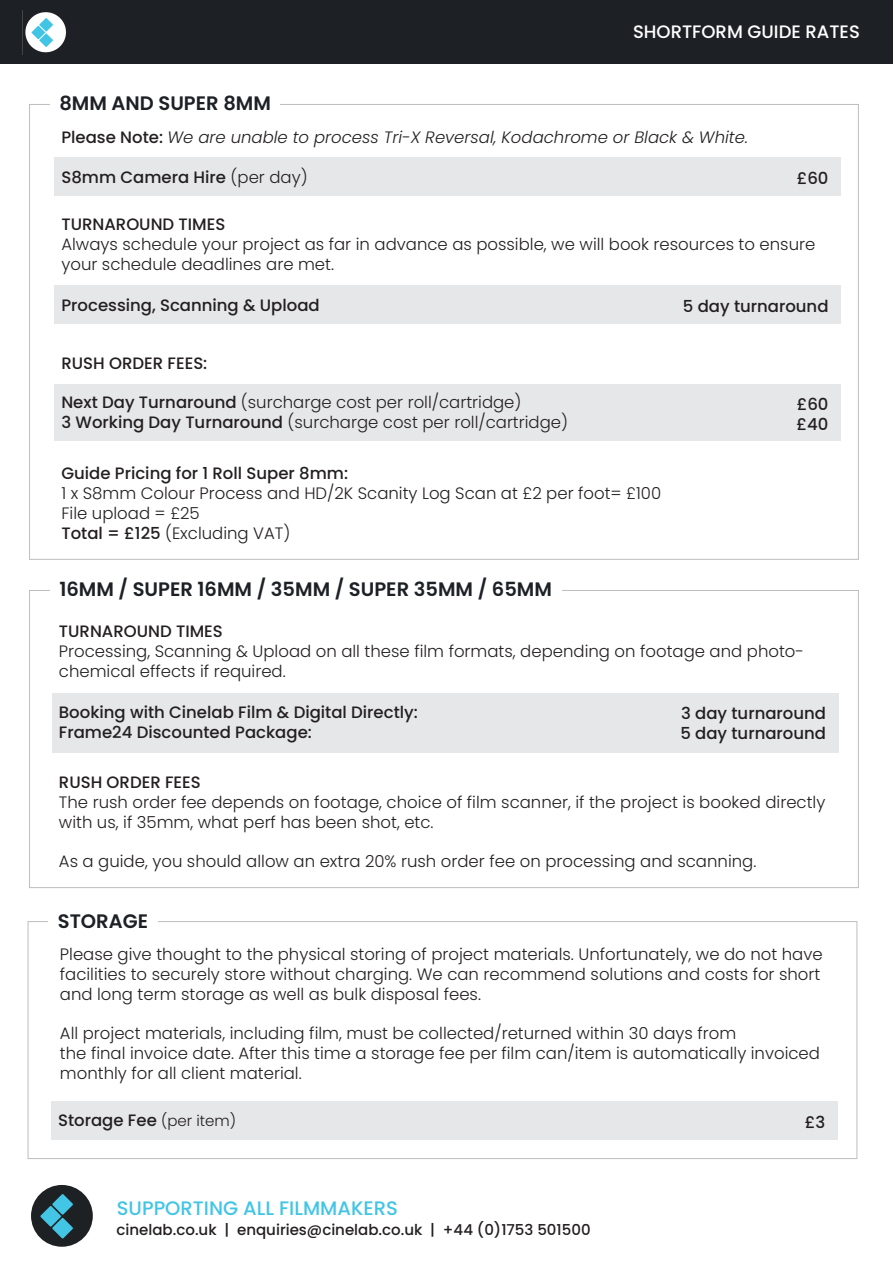
<style>
.page{position:relative;width:893px;height:1263px;background:#fff}
.page>*{position:absolute;margin:0;border:0;box-sizing:border-box;transform-origin:0 0}
.t1{font:600 19.5px "Poppins";color:#1d2125}
.t2{font:500 19.5px "Poppins";color:#42c5e5}
.t3{font:500 18px "Poppins";color:#fff}
.t4{font:300 16.5px/19.8px "Poppins";color:#231f20}
.t5{font:500 16.5px/19.8px "Poppins";color:#231f20}
.t6{font:italic 300 16.5px "Poppins";color:#231f20}
.t7{font:500 15px "Poppins";color:#231f20}
.s1{font-weight:500;font-style:normal}
.s2{font-weight:300}
.s3{font-weight:500}
.s4{font-weight:300;font-size:15px}
</style>
<div class="page">
<div style="left:54px;top:158px;width:786px;height:38px;background:#e6e7e9"></div>
<div style="left:0;top:0;width:893px;height:64px;background:#1d2125"></div>
<img style="left:22px;top:10px;width:44px;height:45px">
<div style="left:31px;top:1185px;width:62px;height:62px;background:#1d2124;border-radius:50%"></div>
<svg style="left:40px;top:1206px;width:21px;height:21px"></svg>
<svg style="left:52px;top:1194px;width:21px;height:21px"></svg>
<svg style="left:52px;top:1218px;width:21px;height:20px"></svg>
<div style="left:54px;top:286px;width:786px;height:38px;background:#e6e7e9"></div>
<div style="left:54px;top:384px;width:786px;height:57px;background:#e6e7e9"></div>
<div style="left:52px;top:693px;width:786px;height:59px;background:#e6e7e9"></div>
<div style="left:28px;top:921px;width:829px;height:238px;border:1px solid #bcbdc0"></div>
<div style="left:49px;top:905px;width:109px;height:36px;background:#fff"></div>
<div style="left:51px;top:1101px;width:786px;height:38px;background:#e6e7e9"></div>
<p class="t3" style="left:633px;top:21px;width:228px">SHORTFORM GUIDE RATES</p>
<p class="t1" style="left:59px;top:92px;width:213px">8MM AND SUPER 8MM</p>
<p class="t6" style="left:61px;top:128px;width:688px"><span class="s1">Please Note:</span> We are unable to process Tri-X Reversal, Kodachrome or Black &amp; White.</p>
<p class="t5" style="left:61px;top:167px;width:248px">S8mm Camera Hire <span class="s2">(per day)</span></p>
<p class="t5" style="left:797px;top:168px;width:33px">£60</p>
<p class="t5" style="left:61px;top:215px;width:165px">TURNAROUND TIMES</p>
<p class="t4" style="left:61px;top:235px;width:755px">Always schedule your project as far in advance as possible, we will book resources to ensure your schedule deadlines are met.</p>
<p class="t5" style="left:61px;top:295px;width:260px">Processing, Scanning &amp; Upload</p>
<p class="t5" style="left:683px;top:296px;width:147px">5 day turnaround</p>
<p class="t5" style="left:61px;top:353px;width:147px">RUSH ORDER FEES:</p>
<p class="t4" style="left:61px;top:393px;width:508px"><span class="s3">Next Day Turnaround</span> (surcharge cost per roll/cartridge)<br><span class="s3">3 Working Day Turnaround</span> (surcharge cost per roll/cartridge)</p>
<p class="t5" style="left:797px;top:394px;width:33px">£60 £40</p>
<p class="t5" style="left:61px;top:464px;width:288px">Guide Pricing for 1 Roll Super 8mm:</p>
<p class="t4" style="left:61px;top:484px;width:601px">1 x S8mm Colour Process and HD/2K Scanity Log Scan at £2 per foot= £100<br>File upload = £25<br><span class="s3">Total = £125</span> (Excluding VAT)</p>
<p class="t1" style="left:59px;top:578px;width:494px">16MM / SUPER 16MM / 35MM / SUPER 35MM / 65MM</p>
<p class="t5" style="left:59px;top:622px;width:165px">TURNAROUND TIMES</p>
<p class="t4" style="left:59px;top:641px;width:747px">Processing, Scanning &amp; Upload on all these film formats, depending on footage and photo&shy;chemical effects if required.</p>
<p class="t5" style="left:59px;top:702px;width:360px">Booking with Cinelab Film &amp; Digital Directly:<br>Frame24 Discounted Package:</p>
<p class="t5" style="left:680px;top:703px;width:147px">3 day turnaround<br>5 day turnaround</p>
<p class="t5" style="left:59px;top:772px;width:143px">RUSH ORDER FEES</p>
<p class="t4" style="left:59px;top:792px;width:768px">The rush order fee depends on footage, choice of film scanner, if the project is booked directly with us, if 35mm, what perf has been shot, etc.</p>
<p class="t4" style="left:59px;top:852px;width:699px">As a guide, you should allow an extra 20% rush order fee on processing and scanning.</p>
<p class="t1" style="left:58px;top:909px;width:92px">STORAGE</p>
<p class="t4" style="left:60px;top:944px;width:764px">Please give thought to the physical storing of project materials. Unfortunately, we do not have facilities to securely store without charging. We can recommend solutions and costs for short and long term storage as well as bulk disposal fees.</p>
<p class="t4" style="left:60px;top:1024px;width:761px">All project materials, including film, must be collected/returned within 30 days from<br>the final invoice date. After this time a storage fee per film can/item is automatically invoiced monthly for all client material.</p>
<p class="t5" style="left:58px;top:1111px;width:179px">Storage Fee <span class="s4">(per item)</span></p>
<p class="t5" style="left:805px;top:1112px;width:22px">£3</p>
<p class="t2" style="left:117px;top:1197px;width:282px">SUPPORTING ALL FILMMAKERS</p>
<p class="t7" style="left:117px;top:1221px;width:476px">cinelab.co.uk | enquiries@cinelab.co.uk | +44 (0)1753 501500</p>
</div>
